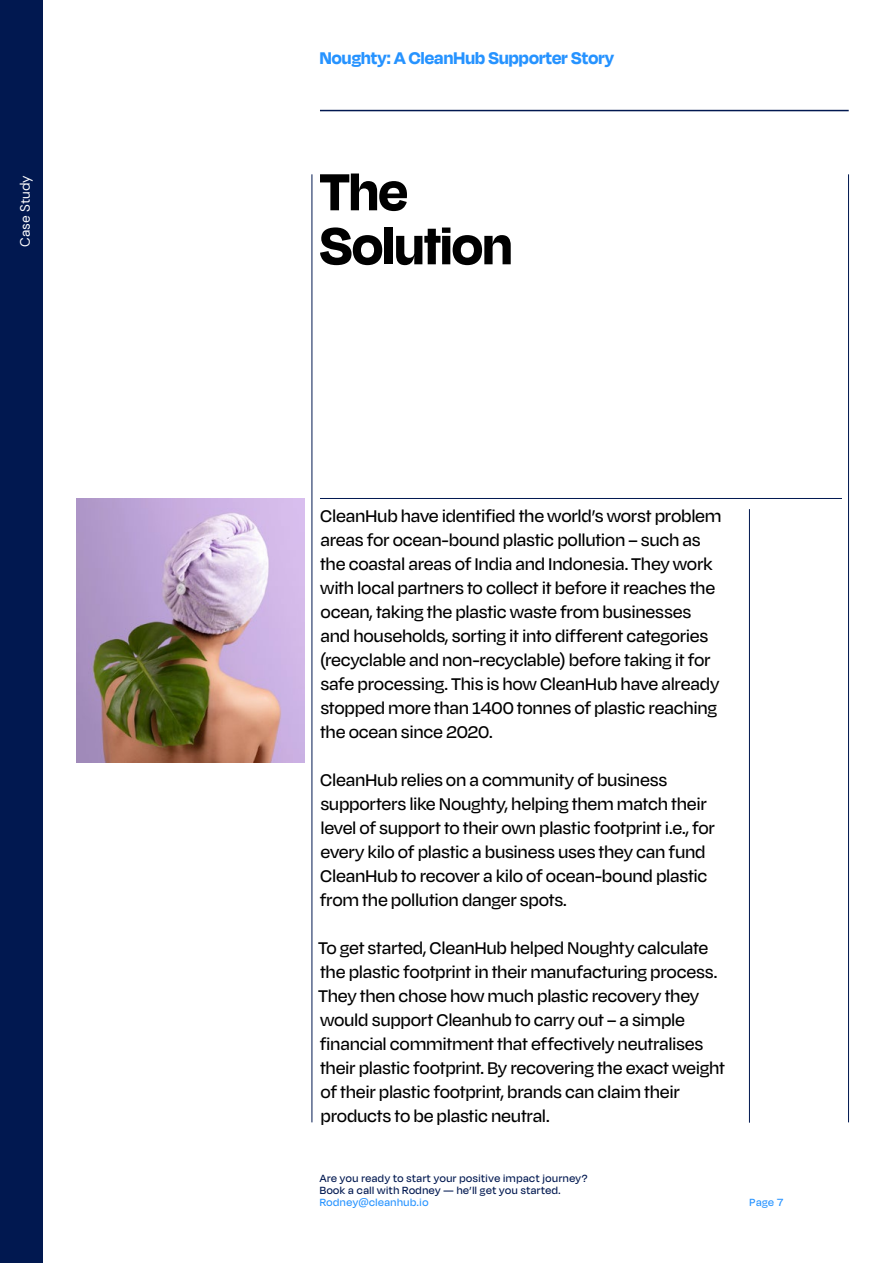
<style>
.page{position:relative;width:893px;height:1263px;background:#fff}
.page>*{position:absolute;margin:0;border:0;box-sizing:border-box;transform-origin:0 0}
.t1{font:700 60px/54px "Degular Display";color:#000}
.t2{font:500 19.5px/24px "Degular";letter-spacing:-.015em;color:#000}
.t3{font:700 19.5px "Degular Display";letter-spacing:.01em;color:#2693ff}
.t4{font:13.5px "DM Sans";color:#fff}
.t5{font:500 12px/12px "Degular Display";letter-spacing:.05em;color:#011850}
.t6{font:500 12px "Degular Display";letter-spacing:.05em;color:#2693ff}
</style>
<div class="page">
<hr style="left:42px;top:0;width:1px;height:1263px;background:#000">
<hr style="left:320px;top:498px;width:522px;height:1px;background:#011850">
<hr style="left:320px;top:110px;width:529px;height:1px;background:#011850">
<hr style="left:848px;top:174px;width:1px;height:948px;background:#011850">
<hr style="left:749px;top:509px;width:1px;height:614px;background:#011850">
<hr style="left:312px;top:174px;width:1px;height:948px;background:#011850">
<div style="left:0;top:0;width:42px;height:1263px;background:#011850"></div>
<img style="left:77px;top:498px;width:227px;height:264px">
<p class="t3" style="left:320px;top:47px;width:296px">Noughty: A CleanHub Supporter Story</p>
<p class="t4" style="left:17px;top:247px;width:73px;rotate:-90deg">Case Study</p>
<h1 class="t1" style="left:320px;top:163px;width:194px">The<br>Solution</h1>
<p class="t2" style="left:320px;top:503px;width:403px">CleanHub have identified the world’s worst problem areas for ocean-bound plastic pollution – such as the coastal areas of India and Indonesia. They work with local partners to collect it before it reaches the ocean, taking the plastic waste from businesses and households, sorting it into different categories (recyclable and non-recyclable) before taking it for safe processing. This is how CleanHub have already stopped more than 1400 tonnes of plastic reaching the ocean since 2020.</p>
<p class="t2" style="left:320px;top:767px;width:397px">CleanHub relies on a community of business supporters like Noughty, helping them match their level of support to their own plastic footprint i.e., for every kilo of plastic a business uses they can fund CleanHub to recover a kilo of ocean-bound plastic from the pollution danger spots.</p>
<p class="t2" style="left:318px;top:935px;width:408px">To get started, CleanHub helped Noughty calculate the plastic footprint in their manufacturing process.<br>They then chose how much plastic recovery they would support Cleanhub to carry out – a simple financial commitment that effectively neutralises their plastic footprint. By recovering the exact weight of their plastic footprint, brands can claim their products to be plastic neutral.</p>
<p class="t5" style="left:320px;top:1172px;width:269px">Are you ready to start your positive impact journey?<br>Book a call with Rodney — he’ll get you started.</p>
<p class="t6" style="left:320px;top:1195px;width:110px">Rodney@cleanhub.io</p>
<p class="t6" style="left:750px;top:1195px;width:35px">Page 7</p>
</div>
